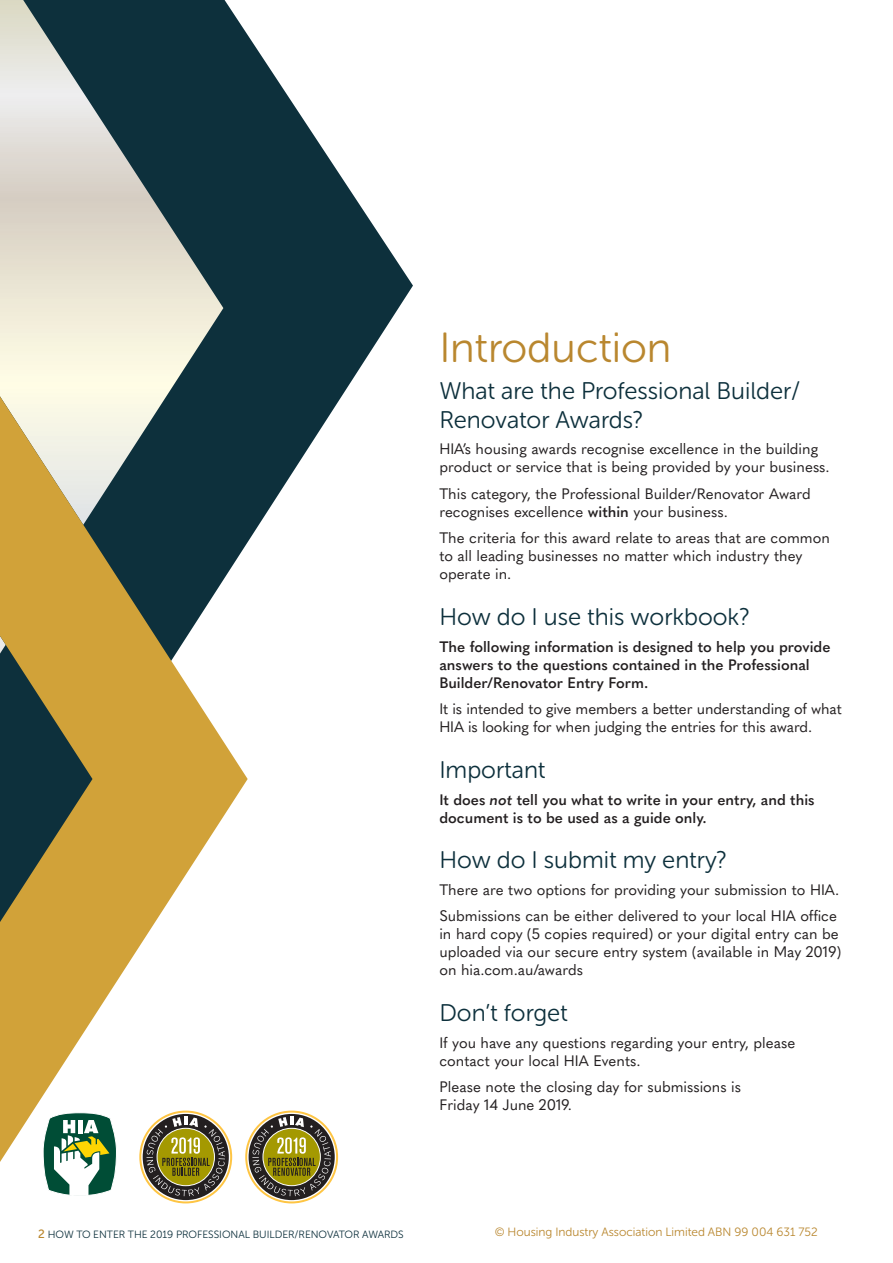
<style>
.page{position:relative;width:893px;height:1263px;background:#fff}
.page>*{position:absolute;margin:0;border:0;box-sizing:border-box;transform-origin:0 0}
.Header_R_align{font:42px "Museo Sans Rounded 300";color:#b9872f}
.Sub_header_L_align{font:24px/28.8px "Museo Sans Rounded 300";color:#0d303c}
.Body{font:15px/18px "Quasimoda";color:#231f20}
.Body-2{font:600 15px/18px "Quasimoda";color:#231f20}
.Contact_details_hdrs{font:12px "Museo Sans Rounded 300";color:#b9872f}
.t1{font:10.5px "Museo Sans Rounded 300";color:#0d303c}
.s1{font-weight:600}
.s2{font-style:italic}
.s3{font-family:"Museo Sans Rounded 500";font-size:12px;color:#b9872f}
</style>
<div class="page">
<svg style="left:139px;top:0;width:274px;height:1204px"></svg>
<svg style="left:0;top:0;width:223px;height:396px;background:#96a09c"></svg>
<svg style="left:0;top:396px;width:248px;height:766px"></svg>
<div style="left:242px;top:986px;width:316px;height:226px;background:#fff"></div>
<div style="left:245px;top:1110px;width:93px;height:93px;border:2px solid #fec544;border-radius:50%"></div>
<svg style="left:247px;top:1112px;width:89px;height:89px"></svg>
<div style="left:249px;top:1114px;width:86px;height:86px;background:#231f20;border-radius:50%"></div>
<svg style="left:252px;top:1117px;width:79px;height:79px"></svg>
<div style="left:139px;top:1110px;width:93px;height:93px;border:2px solid #fec544;border-radius:50%"></div>
<svg style="left:141px;top:1112px;width:89px;height:89px"></svg>
<div style="left:143px;top:1114px;width:86px;height:86px;background:#231f20;border-radius:50%"></div>
<svg style="left:147px;top:1117px;width:78px;height:79px"></svg>
<svg style="left:43px;top:1113px;width:74px;height:83px"></svg>
<p class="Header_R_align" style="left:439px;top:325px;width:234px">Introduction</p>
<p class="Sub_header_L_align" style="left:439px;top:377px;width:362px">What are the Professional Builder/<br>Renovator Awards?</p>
<p class="Body" style="left:439px;top:439px;width:392px">HIA’s housing awards recognise excellence in the building product or service that is being provided by your business.</p>
<p class="Body" style="left:439px;top:484px;width:373px">This category, the Professional Builder/Renovator Award recognises excellence <span class="s1">within</span> your business.</p>
<p class="Body" style="left:439px;top:528px;width:392px">The criteria for this award relate to areas that are common to all leading businesses no matter which industry they operate in.</p>
<p class="Sub_header_L_align" style="left:439px;top:603px;width:312px">How do I use this workbook?</p>
<p class="Body-2" style="left:439px;top:636px;width:393px">The following information is designed to help you provide answers to the questions contained in the Professional<br>Builder/Renovator Entry Form.</p>
<p class="Body" style="left:439px;top:699px;width:404px">It is intended to give members a better understanding of what<br>HIA is looking for when judging the entries for this award.</p>
<p class="Sub_header_L_align" style="left:439px;top:756px;width:108px">Important</p>
<p class="Body-2" style="left:439px;top:789px;width:377px">It does <span class="s2">not</span> tell you what to write in your entry, and this document is to be used as a guide only.</p>
<p class="Sub_header_L_align" style="left:439px;top:846px;width:289px">How do I submit my entry?</p>
<p class="Body" style="left:439px;top:879px;width:401px">There are two options for providing your submission to HIA.</p>
<p class="Body" style="left:439px;top:906px;width:404px">Submissions can be either delivered to your local HIA office in hard copy (5 copies required) or your digital entry can be uploaded via our secure entry system (available in May 2019) on hia.com.au/awards</p>
<p class="Sub_header_L_align" style="left:439px;top:999px;width:130px">Don’t forget</p>
<p class="Body" style="left:439px;top:1032px;width:357px">If you have any questions regarding your entry, please contact your local HIA Events.</p>
<p class="Body" style="left:439px;top:1077px;width:303px">Please note the closing day for submissions is<br>Friday 14 June 2019.</p>
<p class="t1" style="left:38px;top:1229px;width:367px"><span class="s3">2</span> HOW TO ENTER THE 2019 PROFESSIONAL BUILDER/RENOVATOR AWARDS</p>
<p class="Contact_details_hdrs" style="left:495px;top:1226px;width:325px">© Housing Industry Association Limited ABN 99 004 631 752</p>
</div>
